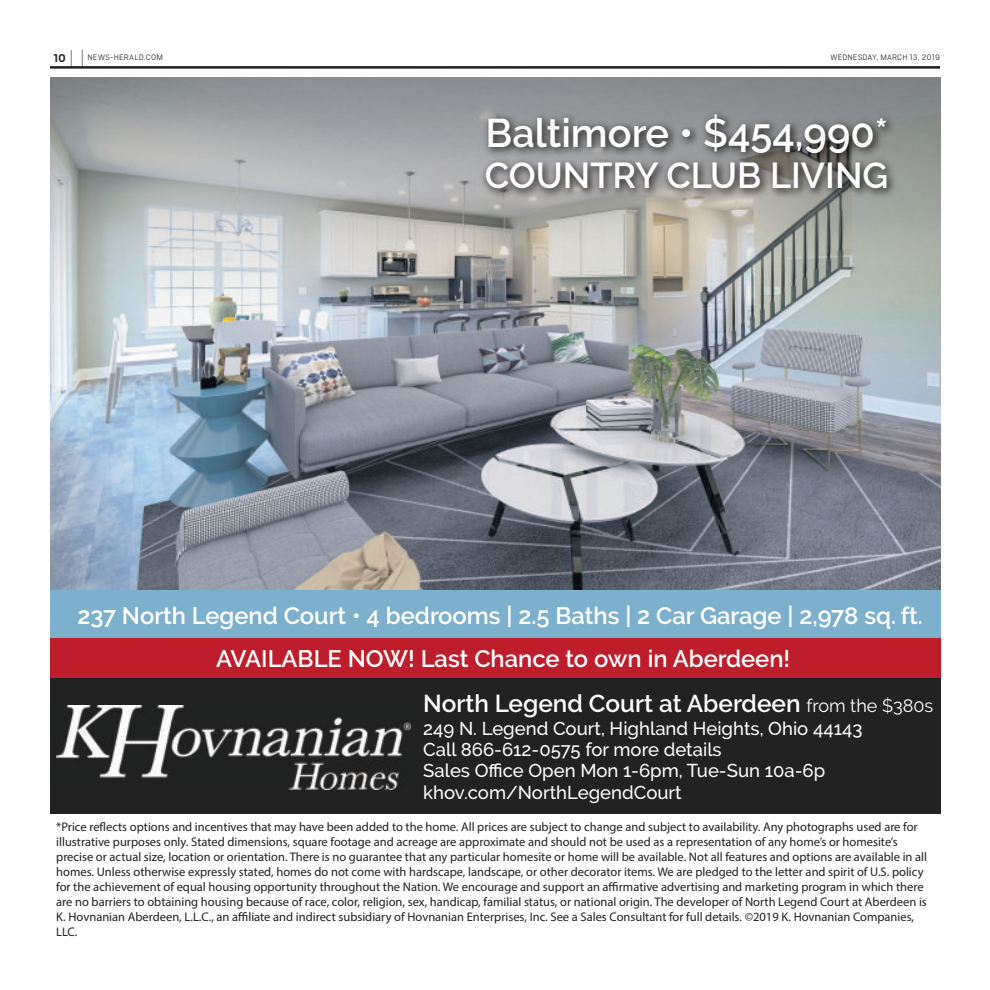
<style>
.page{position:relative;width:990px;height:990px;background:#fff}
.page>*{position:absolute;margin:0;border:0;box-sizing:border-box;transform-origin:0 0}
.t1{font:600 39.88px "Raleway";color:#fff}
.t2{font:600 35.88px "Raleway";color:#fff}
.t3{font:600 24.38px "Raleway";color:#fff}
.t4{font:600 23.75px/43.2px "Raleway";color:#fff;text-align:center}
.t5{font:300 21.5px "Cub Scout";color:#231f20;scale:.42 1}
.t6{font:500 18.5px/21.2px "Raleway";color:#fff}
.t7{font:12.5px/15px "Myriad Pro";color:#231f20}
.t8{font:700 12.5px "Cub Scout";color:#231f20}
.t9{font:300 8.75px "Cub Scout";letter-spacing:.01em;color:#231f20}
.s1{font-weight:400;font-size:18.12px}
</style>
<div class="page">
<img style="left:50px;top:77px;width:890px;height:513px">
<div style="left:50px;top:590px;width:890px;height:48px;background:#7db0cc"></div>
<div style="left:50px;top:638px;width:890px;height:49px;background:#be1d2c"></div>
<div style="left:50px;top:678px;width:890px;height:136px;background:#222"></div>
<img style="left:476px;top:104px;width:426px;height:106px">
<img style="left:477px;top:149px;width:425px;height:20px">
<img style="left:56px;top:705px;width:354px;height:85px">
<hr style="left:50px;top:66px;width:890px;height:3px;background:#231f20">
<h3 class="t5" style="left:70px;top:44px;width:34px">| |</h3>
<p class="t8" style="left:53px;top:50px;width:14px">10</p>
<p class="t9" style="left:88px;top:52px;width:77px">NEWS-HERALD.COM</p>
<p class="t9" style="left:830px;top:52px;width:111px">WEDNESDAY, MARCH 13, 2019</p>
<h1 class="t1" style="left:486px;top:118px;width:404px">Baltimore • $454,990*</h1>
<h2 class="t2" style="left:485px;top:162px;width:405px">COUNTRY CLUB LIVING</h2>
<h3 class="t4" style="left:77px;top:596px;width:847px">237 North Legend Court • 4 bedrooms | 2.5 Baths | 2 Car Garage | 2,978 sq. ft.<br>AVAILABLE NOW! Last Chance to own in Aberdeen!</h3>
<h3 class="t3" style="left:423px;top:695px;width:512px">North Legend Court at Aberdeen <span class="s1">from the $380s</span></h3>
<h3 class="t6" style="left:423px;top:718px;width:441px">249 N. Legend Court, Highland Heights, Ohio 44143<br>Call 866-612-0575 for more details<br>Sales Office Open Mon 1-6pm, Tue-Sun 10a-6p khov.com/NorthLegendCourt</h3>
<p class="t7" style="left:56px;top:820px;width:872px">*Price reflects options and incentives that may have been added to the home. All prices are subject to change and subject to availability. Any photographs used are for illustrative purposes only. Stated dimensions, square footage and acreage are approximate and should not be used as a representation of any home’s or homesite’s precise or actual size, location or orientation. There is no guarantee that any particular homesite or home will be available. Not all features and options are available in all homes. Unless otherwise expressly stated, homes do not come with hardscape, landscape, or other decorator items. We are pledged to the letter and spirit of U.S. policy for the achievement of equal housing opportunity throughout the Nation. We encourage and support an affirmative advertising and marketing program in which there are no barriers to obtaining housing because of race, color, religion, sex, handicap, familial status, or national origin. The developer of North Legend Court at Aberdeen is K. Hovnanian Aberdeen, L.L.C., an affiliate and indirect subsidiary of Hovnanian Enterprises, Inc. See a Sales Consultant for full details. ©2019 K. Hovnanian Companies, LLC.</p>
</div>
